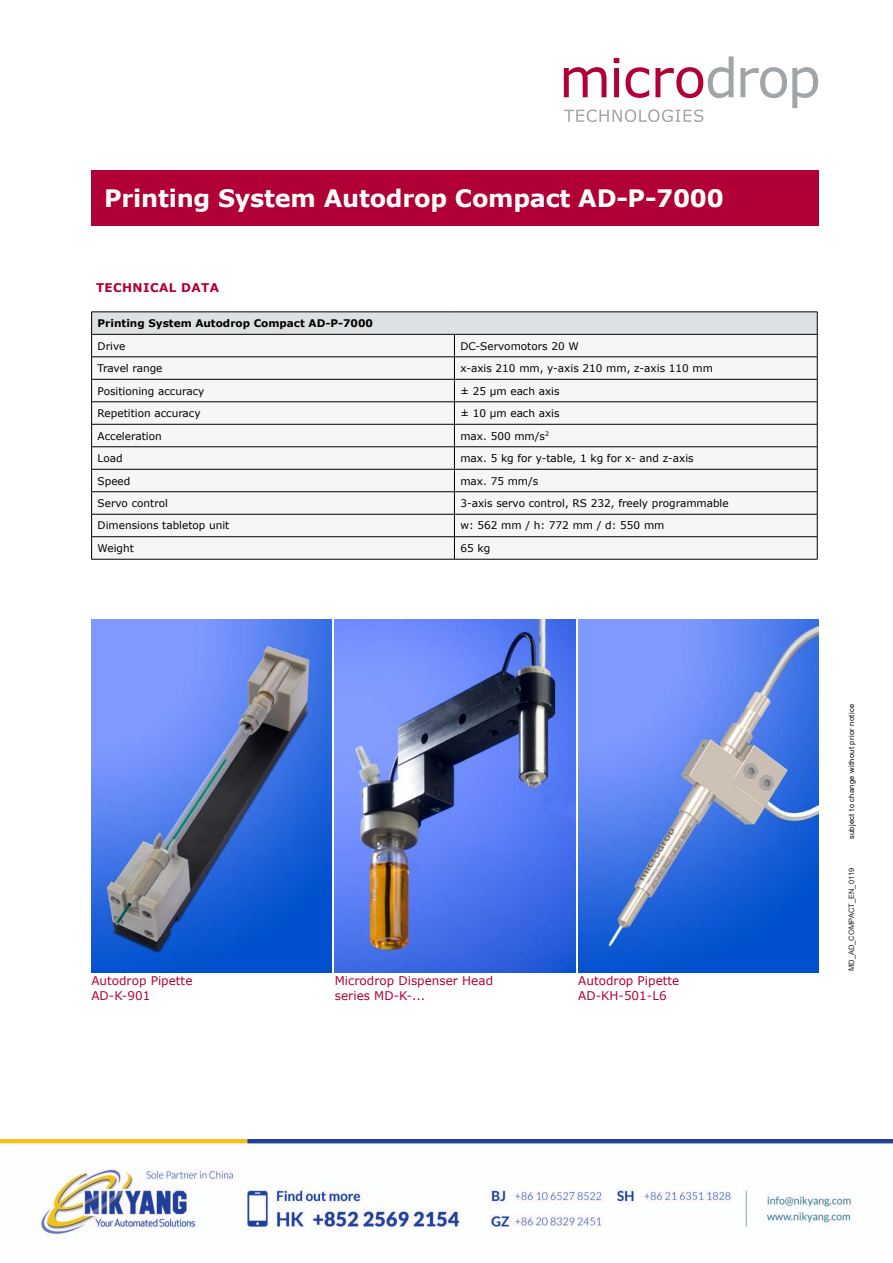
<style>
.page{position:relative;width:893px;height:1263px;background:#fff}
.page>*{position:absolute;margin:0;border:0;box-sizing:border-box;transform-origin:0 0}
.t1{font:700 24px "Verdana";letter-spacing:-.01em;color:#fff}
.t2{font:12px/14.4px "Verdana";color:#b10035}
.t3{font:700 12px "Verdana";letter-spacing:.03em;color:#b10035}
.t4{font:10.5px "Verdana";color:#000}
.t5{font:700 10.5px "Verdana";color:#000}
.t6{font:7.5px "Arial";letter-spacing:.04em;color:#000}
.t7{font:7.5px "Arial";color:#231f20}
</style>
<div class="page">
<div style="left:92px;top:312px;width:725px;height:22px;background:#dee1e3"></div>
<div style="left:92px;top:335px;width:725px;height:224px;background:#f6f6f7"></div>
<hr style="left:91px;top:312px;width:363px;height:1px;background:#000">
<hr style="left:454px;top:312px;width:363px;height:1px;background:#000">
<hr style="left:91px;top:334px;width:363px;height:1px;background:#000">
<hr style="left:454px;top:334px;width:363px;height:1px;background:#000">
<hr style="left:91px;top:357px;width:363px;height:1px;background:#000">
<hr style="left:454px;top:357px;width:363px;height:1px;background:#000">
<hr style="left:91px;top:379px;width:363px;height:1px;background:#000">
<hr style="left:454px;top:379px;width:363px;height:1px;background:#000">
<hr style="left:91px;top:401px;width:363px;height:1px;background:#000">
<hr style="left:454px;top:401px;width:363px;height:1px;background:#000">
<hr style="left:91px;top:424px;width:363px;height:1px;background:#000">
<hr style="left:454px;top:424px;width:363px;height:1px;background:#000">
<hr style="left:91px;top:446px;width:363px;height:1px;background:#000">
<hr style="left:454px;top:446px;width:363px;height:1px;background:#000">
<hr style="left:91px;top:469px;width:363px;height:1px;background:#000">
<hr style="left:454px;top:469px;width:363px;height:1px;background:#000">
<hr style="left:91px;top:491px;width:363px;height:1px;background:#000">
<hr style="left:454px;top:491px;width:363px;height:1px;background:#000">
<hr style="left:91px;top:514px;width:363px;height:1px;background:#000">
<hr style="left:454px;top:514px;width:363px;height:1px;background:#000">
<hr style="left:91px;top:536px;width:363px;height:1px;background:#000">
<svg style="left:91px;top:312px;width:1px;height:247px"></svg>
<hr style="left:454px;top:536px;width:363px;height:1px;background:#000">
<svg style="left:454px;top:334px;width:1px;height:225px"></svg>
<svg style="left:817px;top:312px;width:1px;height:247px"></svg>
<hr style="left:91px;top:559px;width:363px;height:1px;background:#000">
<hr style="left:454px;top:559px;width:363px;height:1px;background:#000">
<div style="left:91px;top:170px;width:728px;height:55px;background:#b10035"></div>
<svg style="left:564px;top:67px;width:42px;height:30px"></svg>
<svg style="left:614px;top:58px;width:5px;height:39px"></svg>
<svg style="left:625px;top:67px;width:24px;height:31px"></svg>
<svg style="left:655px;top:56px;width:78px;height:42px"></svg>
<svg style="left:740px;top:67px;width:78px;height:41px"></svg>
<svg style="left:564px;top:109px;width:139px;height:13px"></svg>
<img style="left:335px;top:620px;width:240px;height:353px">
<img style="left:578px;top:620px;width:241px;height:353px">
<img style="left:91px;top:620px;width:241px;height:353px">
<img style="left:0;top:1140px;width:893px;height:95px">
<h1 class="t1" style="left:104px;top:181px;width:621px">Printing System Autodrop Compact AD-P-7000</h1>
<p class="t3" style="left:96px;top:279px;width:125px">TECHNICAL DATA</p>
<p class="t5" style="left:98px;top:316px;width:277px">Printing System Autodrop Compact AD-P-7000</p>
<p class="t4" style="left:98px;top:339px;width:29px">Drive</p>
<p class="t4" style="left:460px;top:339px;width:120px">DC-Servomotors 20 W</p>
<p class="t4" style="left:98px;top:361px;width:66px">Travel range</p>
<p class="t4" style="left:460px;top:361px;width:254px">x-axis 210 mm, y-axis 210 mm, z-axis 110 mm</p>
<p class="t4" style="left:98px;top:383px;width:108px">Positioning accuracy</p>
<p class="t4" style="left:460px;top:383px;width:101px">± 25 μm each axis</p>
<p class="t4" style="left:98px;top:406px;width:105px">Repetition accuracy</p>
<p class="t4" style="left:460px;top:406px;width:101px">± 10 μm each axis</p>
<p class="t4" style="left:98px;top:428px;width:66px">Acceleration</p>
<p class="t4" style="left:460px;top:428px;width:90px">max. 500 mm/s<sup>2</sup></p>
<p class="t4" style="left:98px;top:451px;width:27px">Load</p>
<p class="t4" style="left:460px;top:451px;width:235px">max. 5 kg for y-table, 1 kg for x- and z-axis</p>
<p class="t4" style="left:98px;top:473px;width:34px">Speed</p>
<p class="t4" style="left:460px;top:473px;width:79px">max. 75 mm/s</p>
<p class="t4" style="left:98px;top:496px;width:72px">Servo control</p>
<p class="t4" style="left:460px;top:496px;width:270px">3-axis servo control, RS 232, freely programmable</p>
<p class="t4" style="left:98px;top:518px;width:133px">Dimensions tabletop unit</p>
<p class="t4" style="left:460px;top:518px;width:205px">w: 562 mm / h: 772 mm / d: 550 mm</p>
<p class="t4" style="left:98px;top:541px;width:38px">Weight</p>
<p class="t4" style="left:460px;top:541px;width:31px">65 kg</p>
<p class="t2" style="left:91px;top:973px;width:103px">Autodrop Pipette<br>AD-K-901</p>
<p class="t2" style="left:335px;top:973px;width:160px">Microdrop Dispenser Head series MD-K-...</p>
<p class="t2" style="left:578px;top:973px;width:103px">Autodrop Pipette<br>AD-KH-501-L6</p>
<p class="t6" style="left:846px;top:839px;width:136px;rotate:-90deg">subject to change without prior notice</p>
<p class="t7" style="left:847px;top:971px;width:105px;rotate:-90deg">MD_AD_COMPACT_EN_0119</p>
</div>
